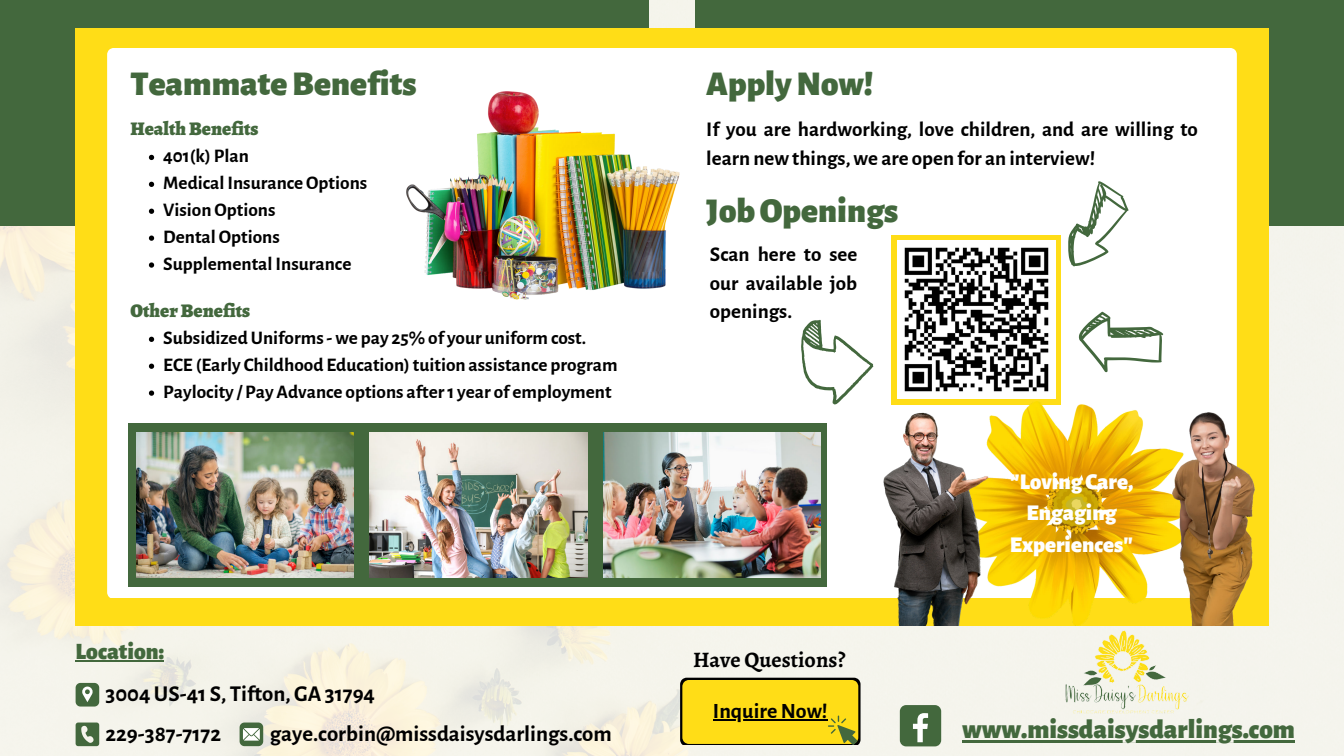
<style>
.page{position:relative;width:1344px;height:756px;background:#fff}
.page>*{position:absolute;margin:0;border:0;box-sizing:border-box;transform-origin:0 0}
.t1{font:900 35px "Alegreya Sans";color:#43683d}
.t2{font:900 27.12px "Alegreya Sans";color:#43683d}
.t3{font:900 23.62px "Alegreya Sans";color:#43683d}
.t4{font:700 22.75px/39.4px "Alegreya Sans";color:#000}
.t5{font:900 22.66px/31.5px "Alegreya Sans";color:#fff;text-align:center}
.t6{font:700 22.14px "Alegreya";color:#000}
.t7{font:700 21.88px "Alegreya Sans";color:#000}
.t8{font:700 21px/28.9px "Alegreya Sans";color:#000}
.t9{font:700 19.25px/26.9px "Alegreya Sans";color:#000}
.t10{font:900 19.25px "Alegreya";color:#43683d}
</style>
<div class="page">
<img style="left:0;top:0;width:1344px;height:756px">
<div style="left:0;top:0;width:648px;height:225px;background:#43683d"></div>
<div style="left:696px;top:0;width:648px;height:225px;background:#43683d"></div>
<div style="left:76px;top:28px;width:1192px;height:598px;background:#ffdd17"></div>
<div style="left:107px;top:48px;width:1130px;height:549px;background:#fff"></div>
<div style="left:128px;top:424px;width:699px;height:162px;background:#43683d"></div>
<img style="left:603px;top:432px;width:217px;height:145px">
<img style="left:136px;top:432px;width:218px;height:146px">
<img style="left:369px;top:432px;width:219px;height:145px">
<svg style="left:76px;top:683px;width:23px;height:24px"></svg>
<svg style="left:76px;top:723px;width:23px;height:23px"></svg>
<svg style="left:240px;top:723px;width:23px;height:23px"></svg>
<div style="left:892px;top:235px;width:169px;height:169px;background:#ffdd17"></div>
<svg style="left:149px;top:155px;width:5px;height:5px"></svg>
<svg style="left:149px;top:182px;width:5px;height:5px"></svg>
<svg style="left:149px;top:209px;width:5px;height:5px"></svg>
<svg style="left:149px;top:236px;width:5px;height:5px"></svg>
<svg style="left:149px;top:262px;width:5px;height:6px"></svg>
<img style="left:407px;top:91px;width:272px;height:209px">
<svg style="left:1068px;top:181px;width:61px;height:85px;background:#dae1d9"></svg>
<svg style="left:1079px;top:312px;width:84px;height:60px;background:#d6ded4"></svg>
<svg style="left:801px;top:320px;width:72px;height:84px;background:#e1e7e0"></svg>
<div style="left:900px;top:705px;width:41px;height:41px;background:#43683d;border-radius:6px"></div>
<svg style="left:913px;top:713px;width:15px;height:29px"></svg>
<svg style="left:680px;top:678px;width:181px;height:67px;background:#e4c716"></svg>
<hr style="left:962px;top:740px;width:333px;height:2px;background:#43683d">
<img style="left:1061px;top:626px;width:135px;height:90px">
<img style="left:897px;top:241px;width:158px;height:158px">
<img style="left:952px;top:401px;width:239px;height:225px">
<img style="left:1172px;top:412px;width:83px;height:214px">
<img style="left:884px;top:412px;width:105px;height:214px">
<hr style="left:76px;top:660px;width:88px;height:2px;background:#43683d">
<svg style="left:149px;top:337px;width:5px;height:5px"></svg>
<svg style="left:149px;top:364px;width:5px;height:5px"></svg>
<svg style="left:149px;top:391px;width:5px;height:5px"></svg>
<h1 class="t1" style="left:131px;top:55px;width:287px">Teammate Benefits</h1>
<p class="t10" style="left:131px;top:114px;width:129px">Health Benefits</p>
<p class="t9" style="left:163px;top:141px;width:205px">401(k) Plan<br>Medical Insurance Options<br>Vision Options<br>Dental Options<br>Supplemental Insurance</p>
<p class="t10" style="left:131px;top:296px;width:121px">Other Benefits</p>
<p class="t9" style="left:163px;top:323px;width:456px">Subsidized Uniforms - we pay 25% of your uniform cost.<br>ECE (Early Childhood Education) tuition assistance program<br>Paylocity / Pay Advance options after 1 year of employment</p>
<h1 class="t1" style="left:706px;top:55px;width:169px">Apply Now!</h1>
<p class="t8" style="left:706px;top:114px;width:493px">If you are hardworking, love children, and are willing to learn new things, we are open for an interview!</p>
<h1 class="t1" style="left:706px;top:183px;width:193px">Job Openings</h1>
<p class="t8" style="left:710px;top:238px;width:149px;text-align:justify">Scan here to see our available job openings.</p>
<p class="t5" style="left:1010px;top:463px;width:125px">"Loving Care,<br>Engaging<br>Experiences"</p>
<p class="t3" style="left:76px;top:632px;width:90px">Location:</p>
<p class="t4" style="left:270px;top:673px;width:344px;text-indent:-164px">3004 US-41 S, Tifton, GA 31794 gaye.corbin@missdaisysdarlings.com</p>
<p class="t6" style="left:693px;top:644px;width:154px">Have Questions?</p>
<p class="t7" style="left:713px;top:695px;width:116px">Inquire Now!</p>
<p class="t4" style="left:106px;top:712px;width:117px">229-387-7172</p>
<h2 class="t2" style="left:962px;top:707px;width:334px">www.missdaisysdarlings.com</h2>
</div>
